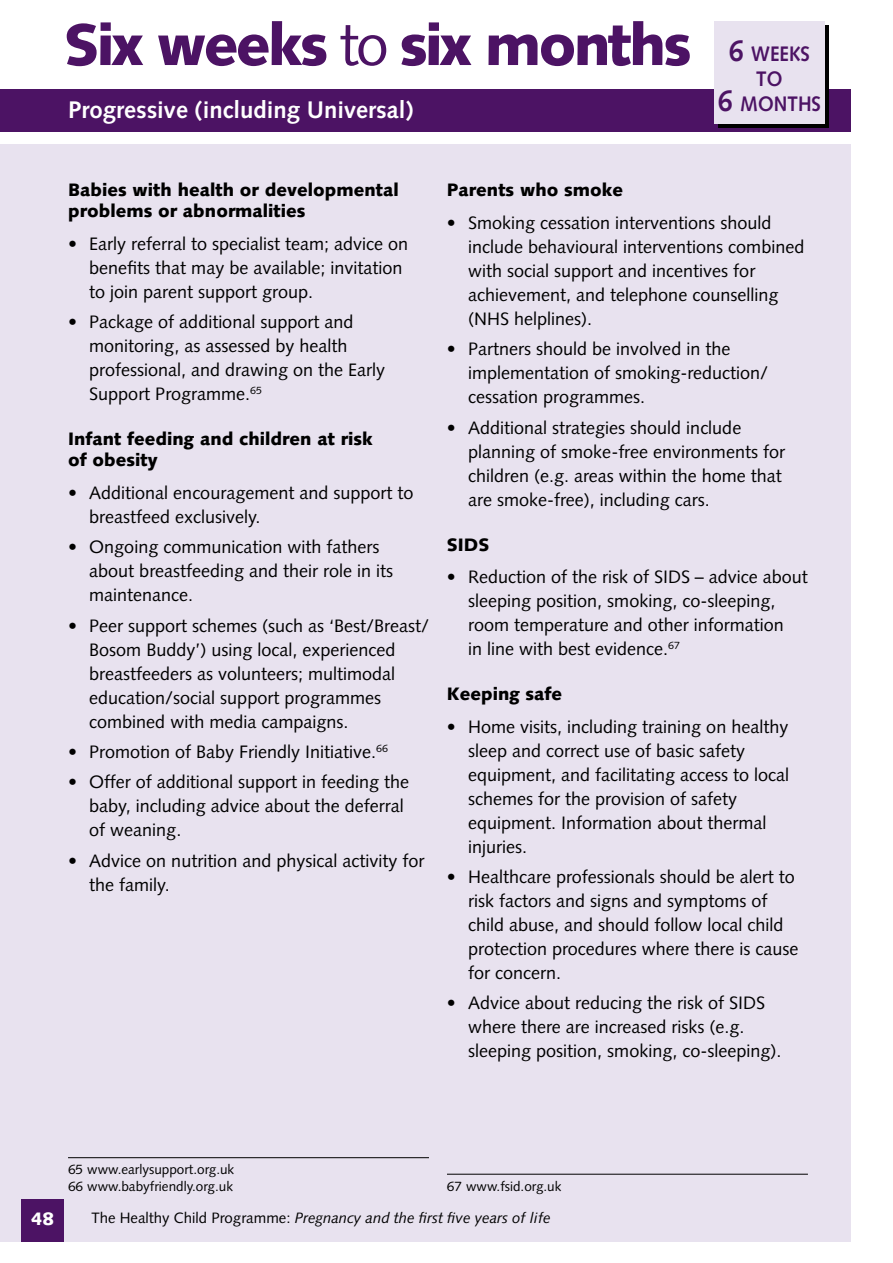
<style>
.page{position:relative;width:893px;height:1263px;background:#fff}
.page>*{position:absolute;margin:0;border:0;box-sizing:border-box;transform-origin:0 0}
.t1{font:900 58.5px "Syntax";letter-spacing:-.045em;color:#4c1364}
.t2{font:700 24px "Syntax";color:#fff}
.t3{font:700 21px/25.2px "Syntax";color:#4c1364;text-align:center;scale:.9 1}
.t4{font:18px/24px "Syntax";color:#000}
.t5{font:900 18px/21px "Syntax";color:#000}
.t6{font:900 18px "Syntax";color:#fff}
.t7{font:italic 15px "Syntax";color:#000}
.t8{font:13.5px/16.5px "Syntax";color:#000}
.s1{font-weight:400}
.s2{font-weight:700;font-size:30px}
.s3{font-weight:700;font-size:21px}
.s4{font-size:30px}
.s5{font-style:normal}
</style>
<div class="page">
<div style="left:0;top:145px;width:850px;height:1097px;background:#e8e2ef"></div>
<hr style="left:68px;top:1157px;width:361px;height:1px;background:#000">
<hr style="left:447px;top:1174px;width:361px;height:1px;background:#000">
<div style="left:0;top:89px;width:850px;height:43px;background:#4c1364"></div>
<div style="left:719px;top:26px;width:110px;height:102px;background:#000"></div>
<div style="left:714px;top:21px;width:111px;height:102px;background:#e8e2ef"></div>
<div style="left:21px;top:1199px;width:43px;height:43px;background:#4c1364"></div>
<h1 class="t1" style="left:64px;top:10px;width:748px">Six weeks <span class="s1">to</span> six months <span class="s2">6</span> <span class="s3">WEEKS</span></h1>
<p class="t3" style="left:718px;top:66px;width:116px">TO<br><span class="s4">6</span> MONTHS</p>
<h2 class="t2" style="left:68px;top:95px;width:347px">Progressive (including Universal)</h2>
<p class="t5" style="left:68px;top:180px;width:332px">Babies with health or developmental problems or abnormalities</p>
<p class="t4" style="left:89px;top:232px;width:320px;text-indent:-21px">• Early referral to specialist team; advice on benefits that may be available; invitation to join parent support group.</p>
<p class="t4" style="left:89px;top:310px;width:297px;text-indent:-21px">• Package of additional support and monitoring, as assessed by health professional, and drawing on the Early<br>Support Programme.<sup>65</sup></p>
<p class="t5" style="left:68px;top:428px;width:306px">Infant feeding and children at risk of obesity</p>
<p class="t4" style="left:89px;top:481px;width:326px;text-indent:-21px">• Additional encouragement and support to breastfeed exclusively.</p>
<p class="t4" style="left:89px;top:535px;width:305px;text-indent:-21px">• Ongoing communication with fathers about breastfeeding and their role in its maintenance.</p>
<p class="t4" style="left:89px;top:613px;width:341px;text-indent:-21px">• Peer support schemes (such as ‘Best/Breast/ Bosom Buddy’) using local, experienced breastfeeders as volunteers; multimodal education/social support programmes combined with media campaigns.</p>
<p class="t4" style="left:68px;top:740px;width:321px">• Promotion of Baby Friendly Initiative.<sup>66</sup></p>
<p class="t4" style="left:89px;top:770px;width:321px;text-indent:-21px">• Offer of additional support in feeding the baby, including advice about the deferral of weaning.</p>
<p class="t4" style="left:89px;top:848px;width:337px;text-indent:-21px">• Advice on nutrition and physical activity for the family.</p>
<p class="t5" style="left:447px;top:180px;width:178px">Parents who smoke</p>
<p class="t4" style="left:468px;top:211px;width:338px;text-indent:-21px">• Smoking cessation interventions should include behavioural interventions combined with social support and incentives for achievement, and telephone counselling (NHS helplines).</p>
<p class="t4" style="left:468px;top:337px;width:301px;text-indent:-21px">• Partners should be involved in the implementation of smoking-reduction/ cessation programmes.</p>
<p class="t4" style="left:468px;top:415px;width:318px;text-indent:-21px">• Additional strategies should include planning of smoke-free environments for children (e.g. areas within the home that are smoke-free), including cars.</p>
<p class="t5" style="left:447px;top:534px;width:44px">SIDS</p>
<p class="t4" style="left:468px;top:565px;width:341px;text-indent:-21px">• Reduction of the risk of SIDS – advice about sleeping position, smoking, co-sleeping, room temperature and other information<br>in line with best evidence.<sup>67</sup></p>
<p class="t5" style="left:447px;top:683px;width:117px">Keeping safe</p>
<p class="t4" style="left:468px;top:714px;width:323px;text-indent:-21px">• Home visits, including training on healthy sleep and correct use of basic safety equipment, and facilitating access to local schemes for the provision of safety equipment. Information about thermal injuries.</p>
<p class="t4" style="left:468px;top:865px;width:332px;text-indent:-21px">• Healthcare professionals should be alert to risk factors and signs and symptoms of child abuse, and should follow local child protection procedures where there is cause for concern.</p>
<p class="t4" style="left:468px;top:991px;width:315px;text-indent:-21px">• Advice about reducing the risk of SIDS where there are increased risks (e.g. sleeping position, smoking, co-sleeping).</p>
<p class="t6" style="left:31px;top:1208px;width:25px">48</p>
<p class="t8" style="left:68px;top:1161px;width:168px">65 www.earlysupport.org.uk<br>66 www.babyfriendly.org.uk</p>
<p class="t8" style="left:447px;top:1178px;width:116px">67 www.fsid.org.uk</p>
<p class="t7" style="left:91px;top:1209px;width:461px"><span class="s5">The Healthy Child Programme:</span> Pregnancy and the first five years of life</p>
</div>
